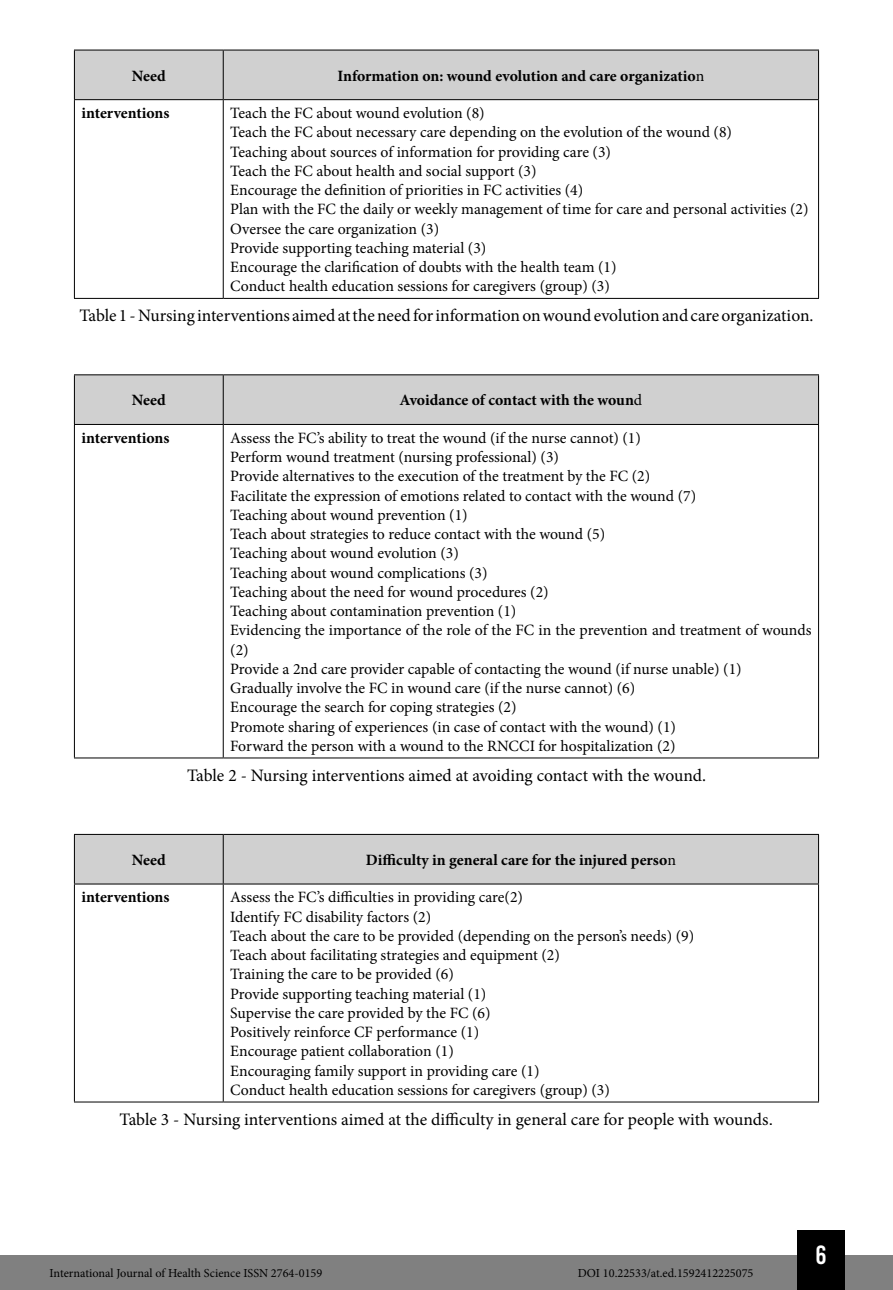
<style>
.page{position:relative;width:893px;height:1290px;background:#fff}
.page>*{position:absolute;margin:0;border:0;box-sizing:border-box;transform-origin:0 0}
.t1{font:26.25px "Bebas Kai";color:#fff}
.Info_Imagem{font:17.5px "Minion Pro";letter-spacing:-.005em;color:#000}
.Tabela{font:15.75px/19.2px "Minion Pro";letter-spacing:-.005em;color:#000}
.Tabela-2{font:700 15.75px "Minion Pro";letter-spacing:-.005em;color:#000}
.t2{font:12.25px "Minion Pro";color:#000}
.s1{font-weight:400}
.s2{font-family:"Arial"}
</style>
<div class="page">
<div style="left:0;top:1255px;width:893px;height:35px;background:#808080"></div>
<div style="left:797px;top:1230px;width:48px;height:60px;background:#000"></div>
<div style="left:75px;top:51px;width:743px;height:48px;background:#d0d0d0"></div>
<hr style="left:74px;top:50px;width:149px;height:1px;background:#000">
<hr style="left:74px;top:50px;width:1px;height:49px;background:#000">
<hr style="left:223px;top:50px;width:596px;height:1px;background:#000">
<hr style="left:223px;top:50px;width:1px;height:49px;background:#000">
<hr style="left:818px;top:50px;width:1px;height:49px;background:#000">
<hr style="left:74px;top:99px;width:149px;height:1px;background:#000">
<hr style="left:223px;top:99px;width:596px;height:1px;background:#000">
<hr style="left:74px;top:298px;width:149px;height:1px;background:#000">
<hr style="left:223px;top:298px;width:596px;height:1px;background:#000">
<hr style="left:74px;top:100px;width:1px;height:198px;background:#000">
<hr style="left:223px;top:100px;width:1px;height:198px;background:#000">
<hr style="left:818px;top:100px;width:1px;height:198px;background:#000">
<div style="left:75px;top:375px;width:743px;height:49px;background:#d0d0d0"></div>
<hr style="left:74px;top:374px;width:149px;height:1px;background:#000">
<hr style="left:74px;top:375px;width:1px;height:49px;background:#000">
<hr style="left:223px;top:374px;width:596px;height:1px;background:#000">
<hr style="left:223px;top:375px;width:1px;height:49px;background:#000">
<hr style="left:818px;top:375px;width:1px;height:49px;background:#000">
<hr style="left:74px;top:424px;width:149px;height:1px;background:#000">
<hr style="left:223px;top:424px;width:596px;height:1px;background:#000">
<hr style="left:74px;top:757px;width:149px;height:1px;background:#000">
<hr style="left:223px;top:757px;width:596px;height:1px;background:#000">
<hr style="left:74px;top:425px;width:1px;height:332px;background:#000">
<hr style="left:223px;top:425px;width:1px;height:332px;background:#000">
<hr style="left:818px;top:425px;width:1px;height:332px;background:#000">
<div style="left:75px;top:835px;width:743px;height:48px;background:#d0d0d0"></div>
<hr style="left:74px;top:834px;width:149px;height:1px;background:#000">
<hr style="left:74px;top:835px;width:1px;height:48px;background:#000">
<hr style="left:223px;top:834px;width:596px;height:1px;background:#000">
<hr style="left:223px;top:835px;width:1px;height:48px;background:#000">
<hr style="left:818px;top:835px;width:1px;height:48px;background:#000">
<hr style="left:74px;top:883px;width:149px;height:1px;background:#000">
<hr style="left:223px;top:883px;width:596px;height:1px;background:#000">
<hr style="left:74px;top:1101px;width:149px;height:1px;background:#000">
<hr style="left:223px;top:1101px;width:596px;height:1px;background:#000">
<hr style="left:74px;top:884px;width:1px;height:217px;background:#000">
<hr style="left:223px;top:884px;width:1px;height:217px;background:#000">
<hr style="left:818px;top:884px;width:1px;height:217px;background:#000">
<p class="Tabela-2" style="left:132px;top:64px;width:36px">Need</p>
<p class="Tabela-2" style="left:337px;top:64px;width:368px">Information on: wound evolution and care organizatio<span class="s1">n</span></p>
<p class="Tabela-2" style="left:81px;top:102px;width:90px">interventions</p>
<p class="Tabela" style="left:230px;top:104px;width:256px">Teach the FC about wound evolution (8)</p>
<p class="Tabela" style="left:230px;top:123px;width:503px">Teach the FC about necessary care depending on the evolution of the wound (8)</p>
<p class="Tabela" style="left:230px;top:142px;width:382px">Teaching about sources of information for providing care (3)</p>
<p class="Tabela" style="left:230px;top:161px;width:308px">Teach the FC about health and social support (3)</p>
<p class="Tabela" style="left:230px;top:181px;width:355px">Encourage the definition of priorities in FC activities (4)</p>
<p class="Tabela" style="left:230px;top:200px;width:580px">Plan with the FC the daily or weekly management of time for care and personal activities (2)</p>
<p class="Tabela" style="left:230px;top:219px;width:210px">Oversee the care organization (3)</p>
<p class="Tabela" style="left:230px;top:238px;width:258px">Provide supporting teaching material (3)</p>
<p class="Tabela" style="left:230px;top:257px;width:388px">Encourage the clarification of doubts with the health team (1)</p>
<p class="Tabela" style="left:230px;top:277px;width:381px">Conduct health education sessions for caregivers (group) (3)</p>
<p class="Info_Imagem" style="left:79px;top:304px;width:736px">Table 1 - Nursing interventions aimed at the need for information on wound evolution and care organization.</p>
<p class="Tabela-2" style="left:132px;top:389px;width:36px">Need</p>
<p class="Tabela-2" style="left:400px;top:389px;width:244px">Avoidance of contact with the woun<span class="s1">d</span></p>
<p class="Tabela-2" style="left:81px;top:427px;width:90px">interventions</p>
<p class="Tabela" style="left:230px;top:428px;width:412px">Assess the FC’s ability to treat the wound (if the nurse cannot) (1)</p>
<p class="Tabela" style="left:230px;top:448px;width:330px">Perform wound treatment (nursing professional) (3)</p>
<p class="Tabela" style="left:230px;top:467px;width:422px">Provide alternatives to the execution of the treatment by the FC (2)</p>
<p class="Tabela" style="left:230px;top:486px;width:467px">Facilitate the expression of emotions related to contact with the wound (7)</p>
<p class="Tabela" style="left:230px;top:505px;width:239px">Teaching about wound prevention (1)</p>
<p class="Tabela" style="left:230px;top:524px;width:376px">Teach about strategies to reduce contact with the wound (5)</p>
<p class="Tabela" style="left:230px;top:544px;width:230px">Teaching about wound evolution (3)</p>
<p class="Tabela" style="left:230px;top:563px;width:259px">Teaching about wound complications (3)</p>
<p class="Tabela" style="left:230px;top:582px;width:320px">Teaching about the need for wound procedures (2)</p>
<p class="Tabela" style="left:230px;top:601px;width:288px">Teaching about contamination prevention (1)</p>
<p class="Tabela" style="left:230px;top:621px;width:583px">Evidencing the importance of the role of the FC in the prevention and treatment of wounds (2)</p>
<p class="Tabela" style="left:230px;top:659px;width:513px">Provide a 2nd care provider capable of contacting the wound (if nurse unable) (1)</p>
<p class="Tabela" style="left:230px;top:678px;width:406px">Gradually involve the FC in wound care (if the nurse cannot) (6)</p>
<p class="Tabela" style="left:230px;top:698px;width:288px">Encourage the search for coping strategies (2)</p>
<p class="Tabela" style="left:230px;top:717px;width:447px">Promote sharing of experiences (in case of contact with the wound) (1)</p>
<p class="Tabela" style="left:230px;top:736px;width:447px">Forward the person with a wound to the RNCCI for hospitalization (2)</p>
<p class="Info_Imagem" style="left:187px;top:763px;width:520px">Table 2 - Nursing interventions aimed at avoiding contact with the wound.</p>
<p class="Tabela-2" style="left:132px;top:849px;width:36px">Need</p>
<p class="Tabela-2" style="left:366px;top:849px;width:312px">Difficulty in general care for the injured perso<span class="s1">n</span></p>
<p class="Tabela-2" style="left:81px;top:886px;width:90px">interventions</p>
<p class="Tabela" style="left:230px;top:888px;width:294px">Assess the FC’s difficulties in providing care(2)</p>
<p class="Tabela" style="left:230px;top:907px;width:202px">Identify FC disability factors (2)</p>
<p class="Tabela" style="left:230px;top:926px;width:465px">Teach about the care to be provided (depending on the person’s needs) (9)</p>
<p class="Tabela" style="left:230px;top:945px;width:331px">Teach about facilitating strategies and equipment (2)</p>
<p class="Tabela" style="left:230px;top:965px;width:225px">Training the care to be provided (6)</p>
<p class="Tabela" style="left:230px;top:984px;width:258px">Provide supporting teaching material (1)</p>
<p class="Tabela" style="left:230px;top:1003px;width:262px">Supervise the care provided by the FC (6)</p>
<p class="Tabela" style="left:230px;top:1022px;width:251px">Positively reinforce CF performance (1)</p>
<p class="Tabela" style="left:230px;top:1042px;width:225px">Encourage patient collaboration (1)</p>
<p class="Tabela" style="left:230px;top:1061px;width:311px">Encouraging family support in providing care (1)</p>
<p class="Tabela" style="left:230px;top:1080px;width:381px">Conduct health education sessions for caregivers (group) (3)</p>
<p class="Info_Imagem" style="left:120px;top:1107px;width:655px">Table 3 - Nursing interventions aimed at the difficulty in general care for people with wounds<span class="s2">.</span></p>
<p class="t2" style="left:50px;top:1265px;width:274px">International Journal of Health Science ISSN 2764-0159</p>
<p class="t2" style="left:578px;top:1265px;width:177px">DOI 10.22533/at.ed.1592412225075</p>
<h1 class="t1" style="left:815px;top:1241px;width:13px">6</h1>
</div>
